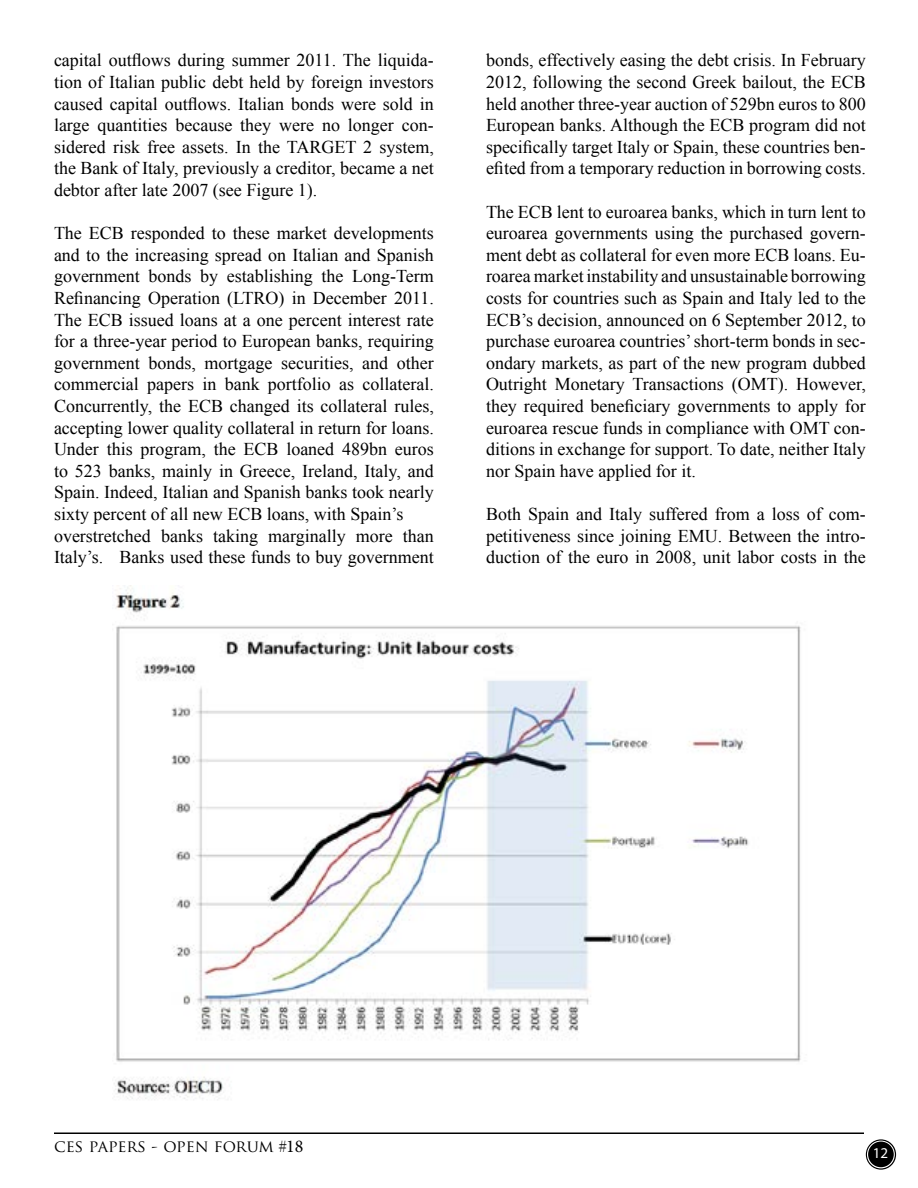
<style>
.page{position:relative;width:918px;height:1188px;background:#fff}
.page>*{position:absolute;margin:0;border:0;box-sizing:border-box;transform-origin:0 0}
.t1{font:18px/21.6px "Times New Roman";color:#000;text-align:justify}
.t2{font:16.5px "Trajan Pro";letter-spacing:-.005em;color:#000}
.t3{font:15px "Myriad Pro";color:#fff}
.s1{font-size:15px}
.s2{font-family:"Minion Pro";font-size:18px}
</style>
<div class="page">
<svg style="left:866px;top:1139px;width:30px;height:31px"></svg>
<svg style="left:867px;top:1141px;width:28px;height:27px"></svg>
<div style="left:868px;top:1142px;width:26px;height:25px;background:#000;border-radius:50%"></div>
<hr style="left:54px;top:1132px;width:810px;height:2px;background:#000">
<img style="left:114px;top:585px;width:687px;height:514px">
<p class="t1" style="left:54px;top:49px;width:381px">capital outflows during summer 2011. The liquida&shy;tion of Italian public debt held by foreign investors caused capital outflows. Italian bonds were sold in large quantities because they were no longer con&shy;sidered risk free assets. In the TARGET 2 system, the Bank of Italy, previously a creditor, became a net debtor after late 2007 (see Figure 1).</p>
<p class="t1" style="left:54px;top:222px;width:381px;text-align:left">The ECB responded to these market developments and to the increasing spread on Italian and Spanish government bonds by establishing the Long-Term Refinancing Operation (LTRO) in December 2011.<br>The ECB issued loans at a one percent interest rate for a three-year period to European banks, requiring government bonds, mortgage securities, and other commercial papers in bank portfolio as collateral.<br>Concurrently, the ECB changed its collateral rules, accepting lower quality collateral in return for loans.<br>Under this program, the ECB loaned 489bn euros to 523 banks, mainly in Greece, Ireland, Italy, and Spain. Indeed, Italian and Spanish banks took nearly sixty percent of all new ECB loans, with Spain’s overstretched banks taking marginally more than Italy’s. Banks used these funds to buy government</p>
<p class="t1" style="left:486px;top:49px;width:381px">bonds, effectively easing the debt crisis. In February 2012, following the second Greek bailout, the ECB held another three-year auction of 529bn euros to 800<br>European banks. Although the ECB program did not specifically target Italy or Spain, these countries ben&shy;efited from a temporary reduction in borrowing costs.</p>
<p class="t1" style="left:486px;top:201px;width:381px">The ECB lent to euroarea banks, which in turn lent to euroarea governments using the purchased govern&shy;ment debt as collateral for even more ECB loans. Eu&shy;roarea market instability and unsustainable borrowing costs for countries such as Spain and Italy led to the ECB’s decision, announced on 6 September 2012, to purchase euroarea countries’ short-term bonds in sec&shy;ondary markets, as part of the new program dubbed Outright Monetary Transactions (OMT). However, they required beneficiary governments to apply for euroarea rescue funds in compliance with OMT con&shy;ditions in exchange for support. To date, neither Italy nor Spain have applied for it.</p>
<p class="t1" style="left:486px;top:503px;width:381px">Both Spain and Italy suffered from a loss of com&shy;petitiveness since joining EMU. Between the intro&shy;duction of the euro in 2008, unit labor costs in the</p>
<p class="t2" style="left:54px;top:1136px;width:251px">CES PAPERS - OPEN FORUM <span class="s1">#</span><span class="s2">18</span></p>
<p class="t3" style="left:873px;top:1144px;width:17px">12</p>
</div>
